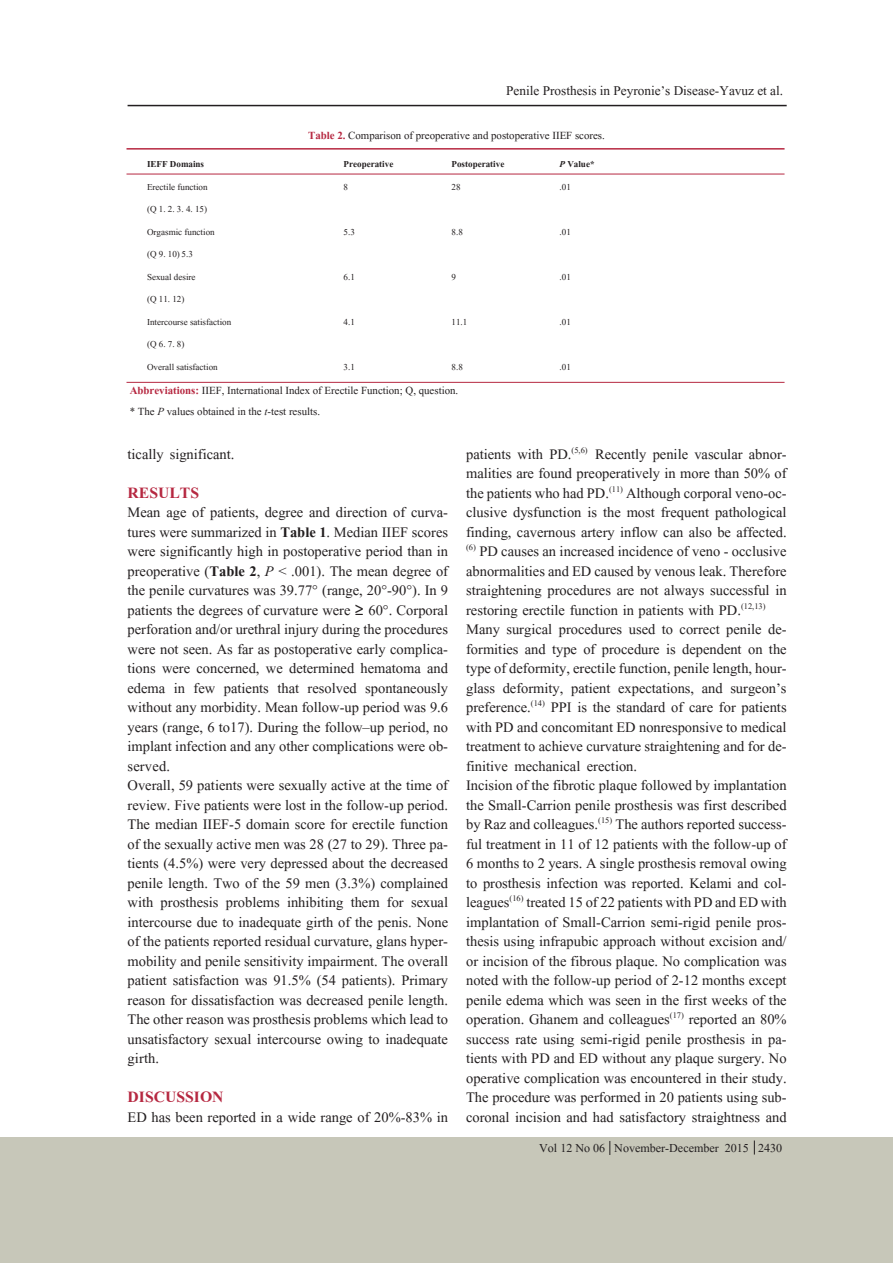
<style>
.page{position:relative;width:893px;height:1263px;background:#fff}
.page>*{position:absolute;margin:0;border:0;box-sizing:border-box;transform-origin:0 0}
.t1{font:700 19.5px "Aparajita";color:#b62841}
.t2{font:18px/19.5px "Aparajita";color:#231f20;text-align:justify}
.t3{font:16.5px "Aparajita";color:#231f20}
.t4{font:15px "Aparajita";color:#231f20}
.t5{font:13.5px "Aparajita";color:#231f20}
.t6{font:11.25px "Aparajita";color:#231f20}
.t7{font:700 11.25px "Aparajita";color:#231f20}
.s1{font-weight:700;color:#b62841}
.s2{font-style:italic}
.s3{font-weight:700}
.s4{font-family:"Calibri"}
</style>
<div class="page">
<div style="left:0;top:1137px;width:893px;height:126px;background:#c7c7b9"></div>
<hr style="left:128px;top:105px;width:659px;height:1px;background:#231f20">
<hr style="left:126px;top:148px;width:658px;height:2px;background:#b62841">
<hr style="left:126px;top:174px;width:658px;height:1px;background:#b62841">
<hr style="left:126px;top:382px;width:658px;height:1px;background:#b62841">
<svg style="left:609px;top:1141px;width:1px;height:14px"></svg>
<svg style="left:754px;top:1140px;width:1px;height:14px"></svg>
<p class="t3" style="left:506px;top:83px;width:278px">Penile Prosthesis in Peyronie’s Disease-Yavuz et al.</p>
<p class="t5" style="left:308px;top:128px;width:298px"><span class="s1">Table 2.</span> Comparison of preoperative and postoperative IIEF scores.</p>
<p class="t7" style="left:147px;top:159px;width:59px">IEFF Domains</p>
<p class="t7" style="left:344px;top:159px;width:51px">Preoperative</p>
<p class="t7" style="left:452px;top:159px;width:54px">Postoperative</p>
<p class="t7" style="left:560px;top:159px;width:36px"><span class="s2">P</span> Value*</p>
<p class="t6" style="left:147px;top:181px;width:62px">Erectile function</p>
<p class="t6" style="left:344px;top:181px;width:6px">8</p>
<p class="t6" style="left:452px;top:181px;width:11px">28</p>
<p class="t6" style="left:560px;top:181px;width:13px">.01</p>
<p class="t6" style="left:147px;top:204px;width:62px">(Q 1. 2. 3. 4. 15)</p>
<p class="t6" style="left:147px;top:226px;width:69px">Orgasmic function</p>
<p class="t6" style="left:344px;top:226px;width:13px">5.3</p>
<p class="t6" style="left:452px;top:226px;width:13px">8.8</p>
<p class="t6" style="left:560px;top:226px;width:13px">.01</p>
<p class="t6" style="left:147px;top:249px;width:47px">(Q 9. 10) 5.3</p>
<p class="t6" style="left:147px;top:271px;width:50px">Sexual desire</p>
<p class="t6" style="left:344px;top:271px;width:13px">6.1</p>
<p class="t6" style="left:452px;top:271px;width:6px">9</p>
<p class="t6" style="left:560px;top:271px;width:13px">.01</p>
<p class="t6" style="left:147px;top:294px;width:39px">(Q 11. 12)</p>
<p class="t6" style="left:147px;top:316px;width:86px">Intercourse satisfaction</p>
<p class="t6" style="left:344px;top:316px;width:13px">4.1</p>
<p class="t6" style="left:452px;top:316px;width:17px">11.1</p>
<p class="t6" style="left:560px;top:316px;width:13px">.01</p>
<p class="t6" style="left:147px;top:339px;width:39px">(Q 6. 7. 8)</p>
<p class="t6" style="left:147px;top:361px;width:72px">Overall satisfaction</p>
<p class="t6" style="left:344px;top:361px;width:13px">3.1</p>
<p class="t6" style="left:452px;top:361px;width:13px">8.8</p>
<p class="t6" style="left:560px;top:361px;width:13px">.01</p>
<p class="t5" style="left:130px;top:383px;width:330px"><span class="s1">Abbreviations:</span> IIEF, International Index of Erectile Function; Q, question.</p>
<p class="t5" style="left:130px;top:405px;width:192px">* The <span class="s2">P</span> values obtained in the <span class="s2">t</span>-test results.</p>
<p class="t2" style="left:128px;top:446px;width:108px">tically significant.</p>
<p class="t1" style="left:128px;top:483px;width:73px">RESULTS</p>
<p class="t2" style="left:128px;top:504px;width:322px">Mean age of patients, degree and direction of curva&shy;tures were summarized in <span class="s3">Table 1</span>. Median IIEF scores were significantly high in postoperative period than in preoperative (<span class="s3">Table 2</span>, <span class="s2">P</span> &lt; .001). The mean degree of the penile curvatures was 39.77° (range, 20°-90°). In 9 patients the degrees of curvature were <span class="s4">≥</span> 60°. Corporal perforation and/or urethral injury during the procedures were not seen. As far as postoperative early complica&shy;tions were concerned, we determined hematoma and edema in few patients that resolved spontaneously without any morbidity. Mean follow-up period was 9.6 years (range, 6 to17). During the follow–up period, no implant infection and any other complications were ob&shy;served.</p>
<p class="t2" style="left:128px;top:777px;width:322px">Overall, 59 patients were sexually active at the time of review. Five patients were lost in the follow-up period.<br>The median IIEF-5 domain score for erectile function of the sexually active men was 28 (27 to 29). Three pa&shy;tients (4.5%) were very depressed about the decreased penile length. Two of the 59 men (3.3%) complained with prosthesis problems inhibiting them for sexual intercourse due to inadequate girth of the penis. None of the patients reported residual curvature, glans hyper&shy;mobility and penile sensitivity impairment. The overall patient satisfaction was 91.5% (54 patients). Primary reason for dissatisfaction was decreased penile length.<br>The other reason was prosthesis problems which lead to unsatisfactory sexual intercourse owing to inadequate girth.</p>
<p class="t1" style="left:128px;top:1088px;width:98px">DISCUSSION</p>
<p class="t2" style="left:128px;top:1109px;width:322px">ED has been reported in a wide range of 20%-83% in</p>
<p class="t2" style="left:466px;top:446px;width:322px">patients with PD.<sup>(5,6)</sup> Recently penile vascular abnor&shy;malities are found preoperatively in more than 50% of the patients who had PD.<sup>(11)</sup> Although corporal veno-oc&shy;clusive dysfunction is the most frequent pathological finding, cavernous artery inflow can also be affected. <sup>(6)</sup> PD causes an increased incidence of veno - occlusive abnormalities and ED caused by venous leak. Therefore straightening procedures are not always successful in restoring erectile function in patients with PD.<sup>(12,13)</sup></p>
<p class="t2" style="left:466px;top:621px;width:322px">Many surgical procedures used to correct penile de&shy;formities and type of procedure is dependent on the type of deformity, erectile function, penile length, hour&shy;glass deformity, patient expectations, and surgeon’s preference.<sup>(14)</sup> PPI is the standard of care for patients with PD and concomitant ED nonresponsive to medical treatment to achieve curvature straightening and for de&shy;finitive mechanical erection.</p>
<p class="t2" style="left:466px;top:777px;width:322px">Incision of the fibrotic plaque followed by implantation the Small-Carrion penile prosthesis was first described by Raz and colleagues.<sup>(15)</sup> The authors reported success&shy;ful treatment in 11 of 12 patients with the follow-up of 6 months to 2 years. A single prosthesis removal owing to prosthesis infection was reported. Kelami and col&shy;leagues<sup>(16)</sup> treated 15 of 22 patients with PD and ED with implantation of Small-Carrion semi-rigid penile pros&shy;thesis using infrapubic approach without excision and/ or incision of the fibrous plaque. No complication was noted with the follow-up period of 2-12 months except penile edema which was seen in the first weeks of the operation. Ghanem and colleagues<sup>(17)</sup> reported an 80% success rate using semi-rigid penile prosthesis in pa&shy;tients with PD and ED without any plaque surgery. No operative complication was encountered in their study.<br>The procedure was performed in 20 patients using sub&shy;coronal incision and had satisfactory straightness and</p>
<p class="t4" style="left:539px;top:1140px;width:244px">Vol 12 No 06 November-December 2015 2430</p>
</div>
